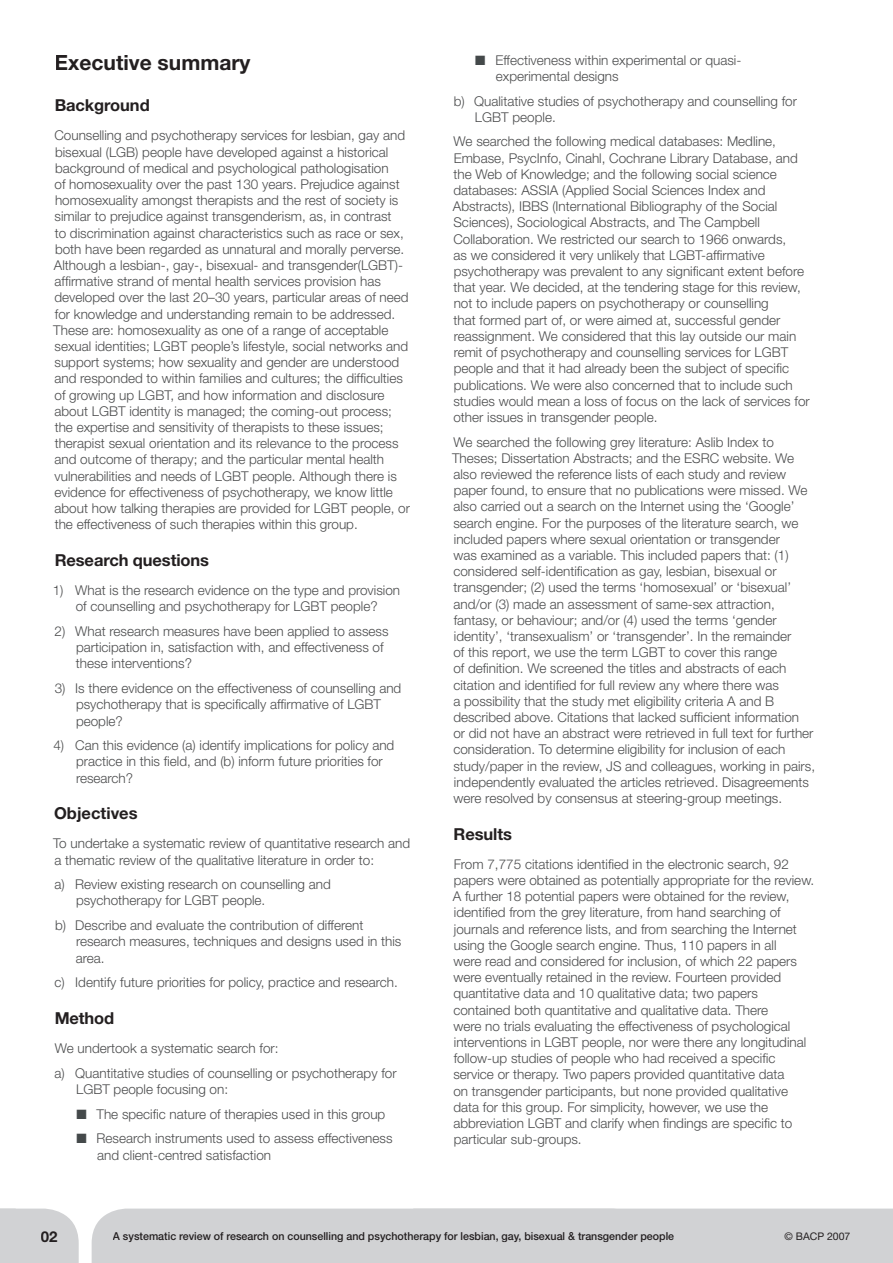
<style>
.page{position:relative;width:893px;height:1263px;background:#fff}
.page>*{position:absolute;margin:0;border:0;box-sizing:border-box;transform-origin:0 0}
.t1{font:700 21px "Helvetica Neue";color:#231f20}
.t2{font:700 16.5px "Helvetica Neue";letter-spacing:-.005em;color:#231f20}
.t3{font:700 15px "Helvetica Neue";color:#231f20}
.t4{font:300 13.5px/16.2px "Helvetica Neue";color:#4b4c4d}
.t5{font:500 10.95px "Helvetica Neue";color:#231f20}
.t6{font:10.5px "Helvetica Neue";color:#231f20}
.s1{color:#44494a}
</style>
<div class="page">
<div style="left:413px;top:1208px;width:480px;height:55px;background:#d1d2d4"></div>
<svg style="left:16px;top:1208px;width:63px;height:55px;background:#d5d6d7"></svg>
<div style="left:0;top:1208px;width:16px;height:55px;background:#d1d2d4"></div>
<div style="left:92px;top:1208px;width:582px;height:55px;background:#d1d2d4"></div>
<div style="left:41px;top:1231px;width:16px;height:11px;background:#d1d2d4"></div>
<h1 class="t1" style="left:55px;top:50px;width:197px">Executive summary</h1>
<p class="t2" style="left:55px;top:95px;width:97px">Background</p>
<p class="t4" style="left:53px;top:127px;width:358px">Counselling and psychotherapy services for lesbian, gay and bisexual (LGB) people have developed against a historical background of medical and psychological pathologisation<br>of homosexuality over the past 130 years. Prejudice against homosexuality amongst therapists and the rest of society is similar to prejudice against transgenderism, as, in contrast<br>to discrimination against characteristics such as race or sex, both have been regarded as unnatural and morally perverse.<br>Although a lesbian-, gay-, bisexual- and transgender(LGBT)- affirmative strand of mental health services provision has developed over the last 20–30 years, particular areas of need for knowledge and understanding remain to be addressed.<br>These are: homosexuality as one of a range of acceptable sexual identities; LGBT people’s lifestyle, social networks and support systems; how sexuality and gender are understood and responded to within families and cultures; the difficulties of growing up LGBT, and how information and disclosure about LGBT identity is managed; the coming-out process; the expertise and sensitivity of therapists to these issues; therapist sexual orientation and its relevance to the process and outcome of therapy; and the particular mental health vulnerabilities and needs of LGBT people. Although there is evidence for effectiveness of psychotherapy, we know little about how talking therapies are provided for LGBT people, or the effectiveness of such therapies within this group.</p>
<p class="t2" style="left:55px;top:550px;width:156px">Research questions</p>
<p class="t4" style="left:53px;top:582px;width:349px;text-align:center">1) What is the research evidence on the type and provision of counselling and psychotherapy for LGBT people?</p>
<p class="t4" style="left:76px;top:623px;width:314px;text-indent:-21px">2) What research measures have been applied to assess participation in, satisfaction with, and effectiveness of these interventions?</p>
<p class="t4" style="left:76px;top:680px;width:327px;text-indent:-21px">3) Is there evidence on the effectiveness of counselling and psychotherapy that is specifically affirmative of LGBT people?</p>
<p class="t4" style="left:76px;top:737px;width:320px;text-indent:-23px">4) Can this evidence (a) identify implications for policy and practice in this field, and (b) inform future priorities for research?</p>
<p class="t2" style="left:54px;top:803px;width:85px">Objectives</p>
<p class="t4" style="left:53px;top:835px;width:358px">To undertake a systematic review of quantitative research and a thematic review of the qualitative literature in order to:</p>
<p class="t4" style="left:76px;top:876px;width:256px;text-indent:-22px">a) Review existing research on counselling and psychotherapy for LGBT people.</p>
<p class="t4" style="left:76px;top:917px;width:327px;text-indent:-21px">b) Describe and evaluate the contribution of different research measures, techniques and designs used in this area.</p>
<p class="t4" style="left:55px;top:974px;width:345px">c) Identify future priorities for policy, practice and research.</p>
<p class="t2" style="left:55px;top:1008px;width:61px">Method</p>
<p class="t4" style="left:55px;top:1035px;width:344px;line-height:24.8px">We undertook a systematic search for:<br>a) Quantitative studies of counselling or psychotherapy for</p>
<p class="t4" style="left:76px;top:1081px;width:154px">LGBT people focusing on:</p>
<p class="t4" style="left:76px;top:1105px;width:310px"><span class="s1">■</span> The specific nature of therapies used in this group</p>
<p class="t4" style="left:97px;top:1130px;width:297px;text-indent:-21px"><span class="s1">■</span> Research instruments used to assess effectiveness and client-centred satisfaction</p>
<p class="t4" style="left:496px;top:51px;width:247px;text-indent:-21px"><span class="s1">■</span> Effectiveness within experimental or quasi&shy;experimental designs</p>
<p class="t4" style="left:475px;top:92px;width:323px;text-indent:-21px">b) Qualitative studies of psychotherapy and counselling for<br>LGBT people.</p>
<p class="t4" style="left:453px;top:133px;width:358px">We searched the following medical databases: Medline, Embase, PsycInfo, Cinahl, Cochrane Library Database, and the Web of Knowledge; and the following social science databases: ASSIA (Applied Social Sciences Index and Abstracts), IBBS (International Bibliography of the Social Sciences), Sociological Abstracts, and The Campbell Collaboration. We restricted our search to 1966 onwards,<br>as we considered it very unlikely that LGBT-affirmative psychotherapy was prevalent to any significant extent before that year. We decided, at the tendering stage for this review, not to include papers on psychotherapy or counselling<br>that formed part of, or were aimed at, successful gender reassignment. We considered that this lay outside our main remit of psychotherapy and counselling services for LGBT people and that it had already been the subject of specific publications. We were also concerned that to include such studies would mean a loss of focus on the lack of services for other issues in transgender people.</p>
<p class="t4" style="left:452px;top:433px;width:364px">We searched the following grey literature: Aslib Index to Theses; Dissertation Abstracts; and the ESRC website. We also reviewed the reference lists of each study and review paper found, to ensure that no publications were missed. We also carried out a search on the Internet using the ‘Google’ search engine. For the purposes of the literature search, we included papers where sexual orientation or transgender<br>was examined as a variable. This included papers that: (1) considered self-identification as gay, lesbian, bisexual or transgender; (2) used the terms ‘homosexual’ or ‘bisexual’ and/or (3) made an assessment of same-sex attraction, fantasy, or behaviour; and/or (4) used the terms ‘gender identity’, ‘transexualism’ or ‘transgender’. In the remainder<br>of this report, we use the term LGBT to cover this range<br>of definition. We screened the titles and abstracts of each citation and identified for full review any where there was<br>a possibility that the study met eligibility criteria A and B described above. Citations that lacked sufficient information<br>or did not have an abstract were retrieved in full text for further consideration. To determine eligibility for inclusion of each study/paper in the review, JS and colleagues, working in pairs, independently evaluated the articles retrieved. Disagreements were resolved by consensus at steering-group meetings.</p>
<p class="t2" style="left:454px;top:824px;width:60px">Results</p>
<p class="t4" style="left:453px;top:856px;width:363px">From 7,775 citations identified in the electronic search, 92 papers were obtained as potentially appropriate for the review.<br>A further 18 potential papers were obtained for the review, identified from the grey literature, from hand searching of journals and reference lists, and from searching the Internet using the Google search engine. Thus, 110 papers in all<br>were read and considered for inclusion, of which 22 papers were eventually retained in the review. Fourteen provided quantitative data and 10 qualitative data; two papers contained both quantitative and qualitative data. There<br>were no trials evaluating the effectiveness of psychological interventions in LGBT people, nor were there any longitudinal follow-up studies of people who had received a specific service or therapy. Two papers provided quantitative data<br>on transgender participants, but none provided qualitative data for this group. For simplicity, however, we use the abbreviation LGBT and clarify when findings are specific to particular sub-groups.</p>
<p class="t3" style="left:41px;top:1227px;width:18px">02</p>
<p class="t5" style="left:113px;top:1229px;width:563px">A systematic review of research on counselling and psychotherapy for lesbian, gay, bisexual &amp; transgender people</p>
<p class="t6" style="left:784px;top:1230px;width:67px">© BACP 2007</p>
</div>
